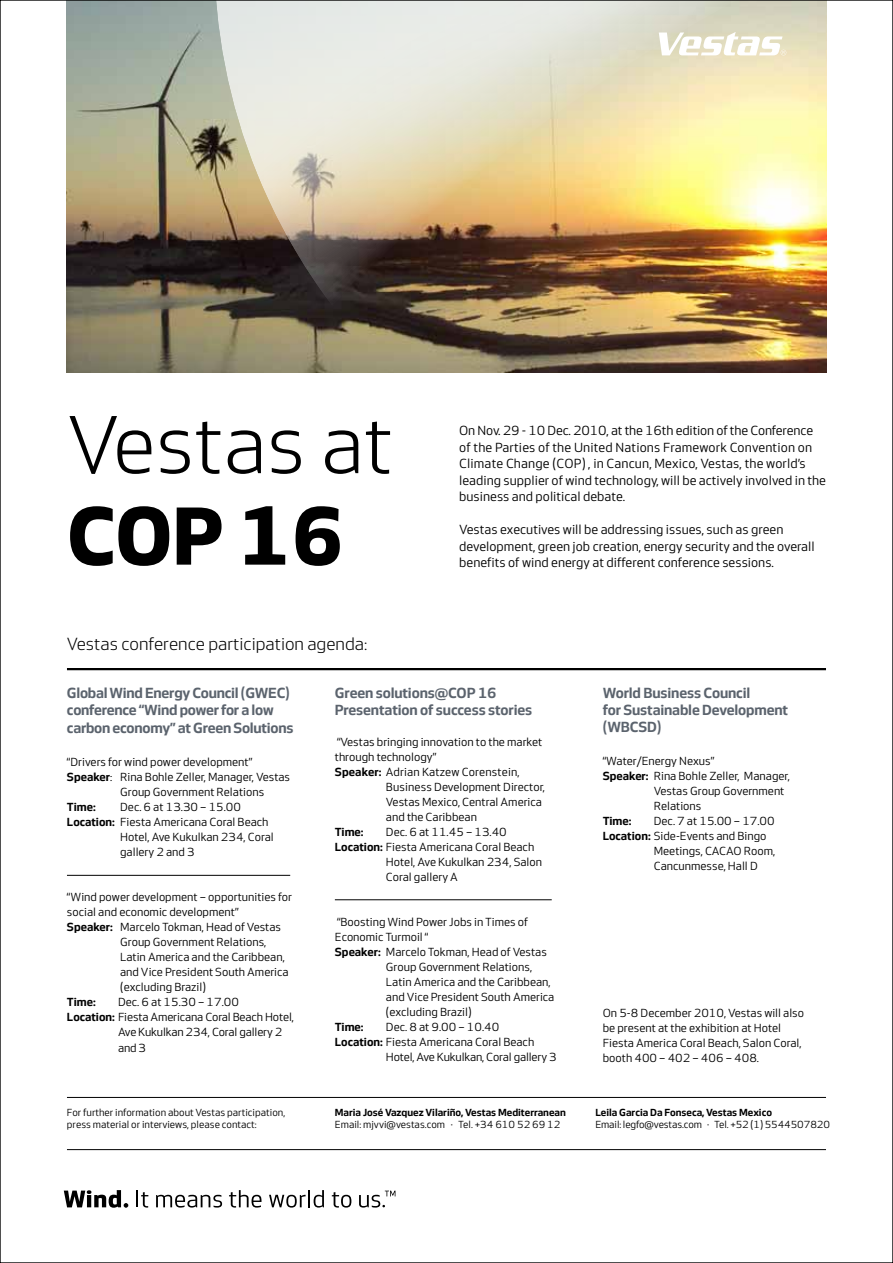
<style>
.page{position:relative;width:893px;height:1263px;background:#fff}
.page>*{position:absolute;margin:0;border:0;box-sizing:border-box;transform-origin:0 0}
.t1{font:84px "Vestas Sans Standard";color:#000}
.t2{font:700 84px "Vestas Sans";color:#000}
.t3{font:18px "Vestas Sans Standard";color:#000}
.t4{font:600 15px/17.2px "Vestas Sans";letter-spacing:-.01em;color:#5b636d}
.t5{font:13.5px/16.5px "Vestas Sans";color:#000}
.t6{font:12px/15px "Vestas Sans";color:#000}
.t7{font:600 12px "Vestas Sans";color:#000}
.t8{font:10.5px/12.6px "Vestas Sans";color:#000}
.t9{font:600 10.5px "Vestas Sans";color:#000}
.s1{font-weight:600}
</style>
<div class="page">
<img style="left:67px;top:2px;width:759px;height:370px">
<hr style="left:67px;top:668px;width:759px;height:2px;background:#000">
<hr style="left:67px;top:1097px;width:759px;height:1px;background:#000">
<hr style="left:67px;top:1149px;width:759px;height:1px;background:#000">
<hr style="left:67px;top:875px;width:223px;height:1px;background:#000">
<hr style="left:335px;top:899px;width:217px;height:1px;background:#000">
<img style="left:214px;top:2px;width:610px;height:369px">
<svg style="left:64px;top:1190px;width:64px;height:18px"></svg>
<svg style="left:136px;top:1190px;width:12px;height:17px"></svg>
<svg style="left:156px;top:1195px;width:66px;height:12px"></svg>
<svg style="left:229px;top:1190px;width:32px;height:17px"></svg>
<svg style="left:269px;top:1190px;width:55px;height:17px"></svg>
<svg style="left:332px;top:1192px;width:19px;height:15px"></svg>
<svg style="left:359px;top:1190px;width:36px;height:17px"></svg>
<h1 class="t1" style="left:67px;top:401px;width:328px">Vestas at</h1>
<h1 class="t2" style="left:67px;top:490px;width:279px">COP 16</h1>
<h2 class="t3" style="left:67px;top:634px;width:302px">Vestas conference participation agenda:</h2>
<p class="t5" style="left:459px;top:422px;width:368px">On Nov. 29 - 10 Dec. 2010, at the 16th edition of the Conference of the Parties of the United Nations Framework Convention on Climate Change (COP) , in Cancun, Mexico, Vestas, the world’s leading supplier of wind technology, will be actively involved in the business and political debate.</p>
<p class="t5" style="left:459px;top:521px;width:357px">Vestas executives will be addressing issues, such as green development, green job creation, energy security and the overall benefits of wind energy at different conference sessions.</p>
<p class="t4" style="left:67px;top:684px;width:228px;line-height:17.7px">Global Wind Energy Council (GWEC) conference “Wind power for a low carbon economy” at Green Solutions</p>
<p class="t6" style="left:67px;top:754px;width:187px">“Drivers for wind power development”</p>
<p class="t6" style="left:67px;top:769px;width:225px"><span class="s1">Speaker</span>: Rina Bohle Zeller, Manager, Vestas</p>
<p class="t6" style="left:120px;top:784px;width:146px">Group Government Relations</p>
<p class="t7" style="left:67px;top:800px;width:30px">Time:</p>
<p class="t6" style="left:120px;top:799px;width:122px">Dec. 6 at 13.30 – 15.00</p>
<p class="t6" style="left:67px;top:814px;width:203px"><span class="s1">Location:</span> Fiesta Americana Coral Beach</p>
<p class="t6" style="left:120px;top:829px;width:155px">Hotel, Ave Kukulkan 234, Coral</p>
<p class="t6" style="left:120px;top:844px;width:76px">gallery 2 and 3</p>
<p class="t6" style="left:67px;top:889px;width:227px">“Wind power development – opportunities for</p>
<p class="t6" style="left:67px;top:904px;width:173px">social and economic development”</p>
<p class="t6" style="left:67px;top:919px;width:216px"><span class="s1">Speaker:</span> Marcelo Tokman, Head of Vestas</p>
<p class="t6" style="left:120px;top:934px;width:148px">Group Government Relations,</p>
<p class="t6" style="left:120px;top:949px;width:166px">Latin America and the Caribbean,</p>
<p class="t6" style="left:120px;top:964px;width:170px">and Vice President South America</p>
<p class="t6" style="left:120px;top:979px;width:87px">(excluding Brazil)</p>
<p class="t7" style="left:67px;top:995px;width:30px">Time:</p>
<p class="t6" style="left:118px;top:994px;width:122px">Dec. 6 at 15.30 – 17.00</p>
<p class="t6" style="left:67px;top:1009px;width:228px"><span class="s1">Location:</span> Fiesta Americana Coral Beach Hotel,</p>
<p class="t6" style="left:118px;top:1024px;width:166px">Ave Kukulkan 234, Coral gallery 2</p>
<p class="t6" style="left:118px;top:1041px;width:30px">and 3</p>
<p class="t4" style="left:335px;top:684px;width:199px">Green solutions@COP 16<br>Presentation of success stories</p>
<p class="t6" style="left:337px;top:735px;width:207px">“Vestas bringing innovation to the market</p>
<p class="t6" style="left:335px;top:750px;width:103px">through technology”</p>
<p class="t6" style="left:335px;top:765px;width:186px"><span class="s1">Speaker:</span> Adrian Katzew Corenstein,</p>
<p class="t6" style="left:386px;top:780px;width:161px">Business Development Director,</p>
<p class="t6" style="left:386px;top:795px;width:158px">Vestas Mexico, Central America</p>
<p class="t6" style="left:386px;top:810px;width:93px">and the Caribbean</p>
<p class="t7" style="left:335px;top:826px;width:30px">Time:</p>
<p class="t6" style="left:386px;top:825px;width:122px">Dec. 6 at 11.45 – 13.40</p>
<p class="t6" style="left:335px;top:840px;width:201px"><span class="s1">Location:</span> Fiesta Americana Coral Beach</p>
<p class="t6" style="left:386px;top:855px;width:158px">Hotel, Ave Kukulkan 234, Salon</p>
<p class="t6" style="left:386px;top:870px;width:74px">Coral gallery A</p>
<p class="t6" style="left:337px;top:915px;width:192px">“Boosting Wind Power Jobs in Times of</p>
<p class="t6" style="left:335px;top:930px;width:95px">Economic Turmoil “</p>
<p class="t6" style="left:335px;top:945px;width:214px"><span class="s1">Speaker:</span> Marcelo Tokman, Head of Vestas</p>
<p class="t6" style="left:386px;top:960px;width:148px">Group Government Relations,</p>
<p class="t6" style="left:386px;top:975px;width:166px">Latin America and the Caribbean,</p>
<p class="t6" style="left:386px;top:990px;width:170px">and Vice President South America</p>
<p class="t6" style="left:386px;top:1005px;width:87px">(excluding Brazil)</p>
<p class="t7" style="left:335px;top:1021px;width:30px">Time:</p>
<p class="t6" style="left:386px;top:1020px;width:115px">Dec. 8 at 9.00 – 10.40</p>
<p class="t6" style="left:335px;top:1035px;width:201px"><span class="s1">Location:</span> Fiesta Americana Coral Beach</p>
<p class="t6" style="left:386px;top:1050px;width:172px">Hotel, Ave Kukulkan, Coral gallery 3</p>
<p class="t8" style="left:67px;top:1106px;width:220px">For further information about Vestas participation, press material or interviews, please contact:</p>
<p class="t9" style="left:335px;top:1106px;width:232px">Maria José Vazquez Vilariño, Vestas Mediterranean</p>
<p class="t8" style="left:335px;top:1118px;width:227px">Email: mjvvi@vestas.com · Tel. +34 610 52 69 12</p>
<p class="t4" style="left:603px;top:684px;width:187px">World Business Council<br>for Sustainable Development (WBCSD)</p>
<p class="t6" style="left:603px;top:753px;width:113px">“Water/Energy Nexus”</p>
<p class="t6" style="left:603px;top:768px;width:189px"><span class="s1">Speaker:</span> Rina Bohle Zeller, Manager,</p>
<p class="t6" style="left:654px;top:783px;width:132px">Vestas Group Government</p>
<p class="t6" style="left:654px;top:798px;width:49px">Relations</p>
<p class="t7" style="left:603px;top:815px;width:30px">Time:</p>
<p class="t6" style="left:654px;top:813px;width:122px">Dec. 7 at 15.00 – 17.00</p>
<p class="t6" style="left:603px;top:828px;width:165px"><span class="s1">Location:</span> Side-Events and Bingo</p>
<p class="t6" style="left:654px;top:843px;width:123px">Meetings, CACAO Room,</p>
<p class="t6" style="left:654px;top:858px;width:106px">Cancunmesse, Hall D</p>
<p class="t6" style="left:603px;top:1005px;width:203px">On 5-8 December 2010, Vestas will also be present at the exhibition at Hotel Fiesta America Coral Beach, Salon Coral, booth 400 – 402 – 406 – 408.</p>
<p class="t9" style="left:595px;top:1106px;width:178px">Leila Garcia Da Fonseca, Vestas Mexico</p>
<p class="t8" style="left:595px;top:1118px;width:236px">Email: legfo@vestas.com · Tel. +52 (1) 5544507820</p>
</div>
